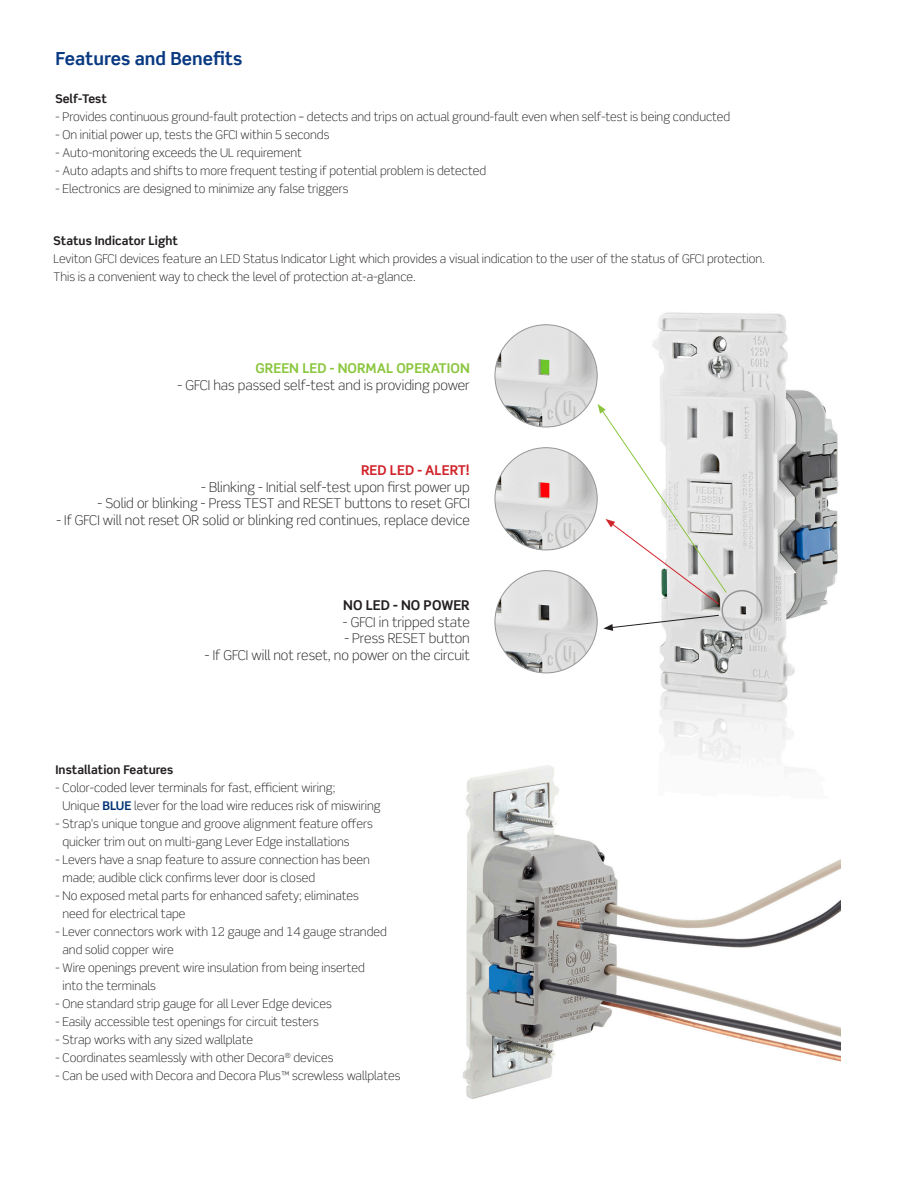
<style>
.page{position:relative;width:918px;height:1188px;background:#fff}
.page>*{position:absolute;margin:0;border:0;box-sizing:border-box;transform-origin:0 0}
.t1{font:700 18px "Scene Std";color:#083981}
.t2{font:300 13.5px "Scene Std";color:#231f20}
.t3{font:700 13.5px "Scene Std";color:#8bc63e}
.t4{font:700 13.5px "Scene Std";color:#d1232a}
.t5{font:700 13.5px "Scene Std";color:#231f20}
.t6{font:300 12px/18px "Scene Std";color:#231f20}
.t7{font:700 12px "Scene Std";color:#231f20}
.s1{font-weight:700;color:#013374}
</style>
<div class="page">
<img style="left:463px;top:765px;width:377px;height:334px">
<img style="left:635px;top:312px;width:205px;height:488px">
<img style="left:495px;top:325px;width:102px;height:102px;border-radius:51px">
<img style="left:495px;top:448px;width:102px;height:102px;border-radius:51px">
<img style="left:495px;top:571px;width:102px;height:102px;border-radius:51px">
<div style="left:721px;top:590px;width:42px;height:41px;border:2px solid #939598;border-radius:50%"></div>
<svg style="left:598px;top:404px;width:129px;height:201px"></svg>
<svg style="left:603px;top:614px;width:117px;height:17px"></svg>
<p class="t1" style="left:56px;top:47px;width:188px">Features and Benefits</p>
<p class="t7" style="left:56px;top:91px;width:53px">Self-Test</p>
<p class="t6" style="left:56px;top:108px;width:676px">- Provides continuous ground-fault protection – detects and trips on actual ground-fault even when self-test is being conducted</p>
<p class="t6" style="left:56px;top:126px;width:275px">- On initial power up, tests the GFCI within 5 seconds</p>
<p class="t6" style="left:56px;top:144px;width:248px">- Auto-monitoring exceeds the UL requirement</p>
<p class="t6" style="left:56px;top:162px;width:432px">- Auto adapts and shifts to more frequent testing if potential problem is detected</p>
<p class="t6" style="left:56px;top:180px;width:294px">- Electronics are designed to minimize any false triggers</p>
<p class="t7" style="left:54px;top:234px;width:126px">Status Indicator Light</p>
<p class="t6" style="left:54px;top:250px;width:713px">Leviton GFCI devices feature an LED Status Indicator Light which provides a visual indication to the user of the status of GFCI protection.<br>This is a convenient way to check the level of protection at-a-glance.</p>
<p class="t3" style="left:255px;top:360px;width:216px">GREEN LED - NORMAL OPERATION</p>
<p class="t2" style="left:178px;top:377px;width:294px">- GFCI has passed self-test and is providing power</p>
<p class="t4" style="left:361px;top:462px;width:110px">RED LED - ALERT!</p>
<p class="t2" style="left:201px;top:479px;width:270px">- Blinking - Initial self-test upon first power up</p>
<p class="t2" style="left:97px;top:495px;width:374px">- Solid or blinking - Press TEST and RESET buttons to reset GFCI</p>
<p class="t2" style="left:56px;top:512px;width:415px">- If GFCI will not reset OR solid or blinking red continues, replace device</p>
<p class="t5" style="left:343px;top:597px;width:128px">NO LED - NO POWER</p>
<p class="t2" style="left:343px;top:614px;width:128px">- GFCI in tripped state</p>
<p class="t2" style="left:344px;top:630px;width:127px">- Press RESET button</p>
<p class="t2" style="left:205px;top:647px;width:266px">- If GFCI will not reset, no power on the circuit</p>
<p class="t7" style="left:56px;top:762px;width:119px">Installation Features</p>
<p class="t6" style="left:62px;top:779px;width:320px;text-indent:-7px">- Color-coded lever terminals for fast, efficient wiring;<br>Unique <span class="s1">BLUE</span> lever for the load wire reduces risk of miswiring</p>
<p class="t6" style="left:62px;top:815px;width:312px;text-indent:-7px">- Strap’s unique tongue and groove alignment feature offers quicker trim out on multi-gang Lever Edge installations</p>
<p class="t6" style="left:62px;top:851px;width:309px;text-indent:-7px">- Levers have a snap feature to assure connection has been made; audible click confirms lever door is closed</p>
<p class="t6" style="left:62px;top:887px;width:298px;text-indent:-7px">- No exposed metal parts for enhanced safety; eliminates need for electrical tape</p>
<p class="t6" style="left:62px;top:923px;width:326px;text-indent:-7px">- Lever connectors work with 12 gauge and 14 gauge stranded and solid copper wire</p>
<p class="t6" style="left:62px;top:959px;width:304px;text-indent:-7px">- Wire openings prevent wire insulation from being inserted into the terminals</p>
<p class="t6" style="left:56px;top:995px;width:278px">- One standard strip gauge for all Lever Edge devices</p>
<p class="t6" style="left:56px;top:1013px;width:265px">- Easily accessible test openings for circuit testers</p>
<p class="t6" style="left:56px;top:1031px;width:199px">- Strap works with any sized wallplate</p>
<p class="t6" style="left:56px;top:1049px;width:279px">- Coordinates seamlessly with other Decora<sup>®</sup> devices</p>
<p class="t6" style="left:56px;top:1067px;width:346px">- Can be used with Decora and Decora Plus™ screwless wallplates</p>
</div>
